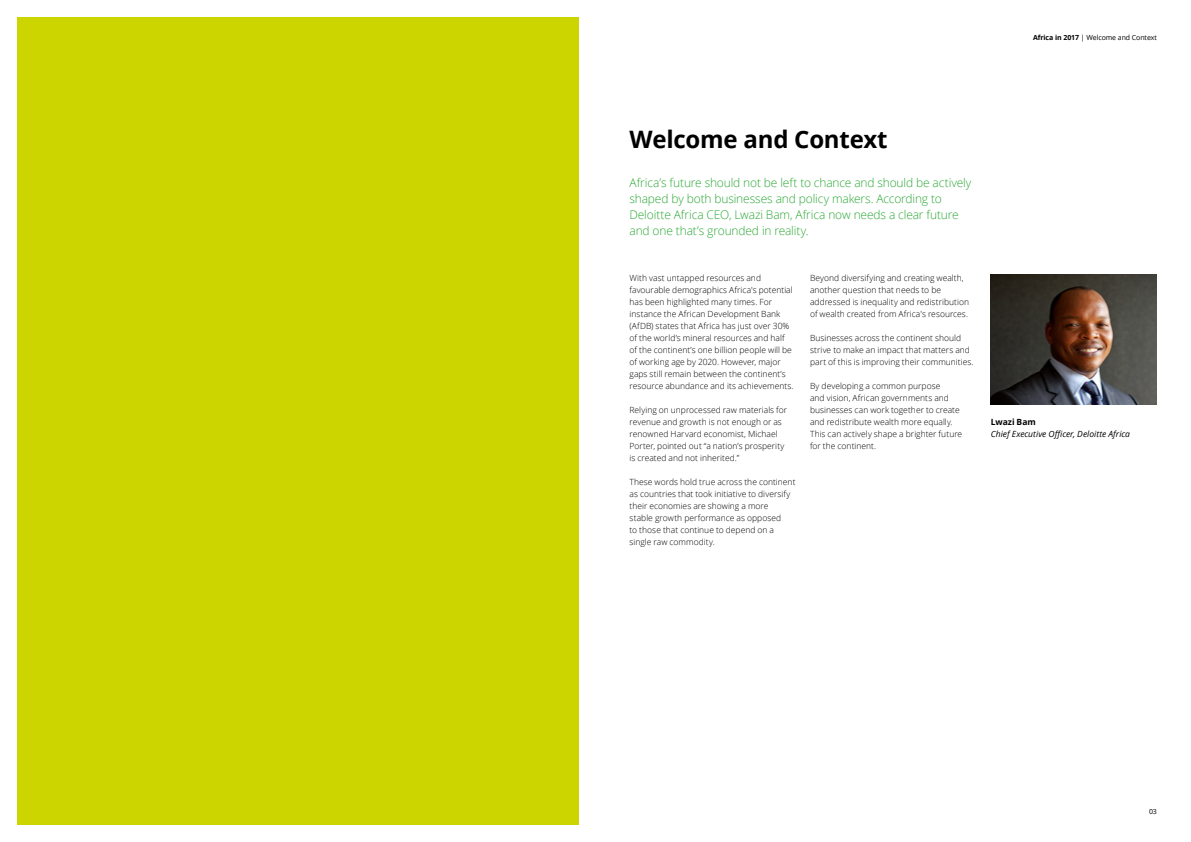
<style>
.page{position:relative;width:1191px;height:842px;background:#fff}
.page>*{position:absolute;margin:0;border:0;box-sizing:border-box;transform-origin:0 0}
.t1{font:700 24px "Open Sans";letter-spacing:-.01em;color:#000}
.t2{font:300 12px/16px "Open Sans";letter-spacing:-.015em;color:#2ba835}
.t3{font:300 8.5px/12px "Open Sans";letter-spacing:.005em;color:#000}
.t4{font:italic 8.5px "Open Sans";color:#000}
.t5{font:700 8.5px "Open Sans";color:#000}
.t6{font:7px "Open Sans";letter-spacing:-.01em;color:#000}
.s1{font-weight:700}
</style>
<div class="page">
<div style="left:17px;top:17px;width:561px;height:808px;background:#ccd500"></div>
<img style="left:990px;top:274px;width:167px;height:130px">
<p class="t6" style="left:1033px;top:32px;width:125px"><span class="s1">Africa in 2017</span> | Welcome and Context</p>
<h1 class="t1" style="left:629px;top:123px;width:260px">Welcome and Context</h1>
<h2 class="t2" style="left:629px;top:175px;width:343px">Africa’s future should not be left to chance and should be actively shaped by both businesses and policy makers. According to Deloitte Africa CEO, Lwazi Bam, Africa now needs a clear future and one that’s grounded in reality.</h2>
<p class="t3" style="left:629px;top:271px;width:166px">With vast untapped resources and favourable demographics Africa's potential has been highlighted many times. For instance the African Development Bank (AfDB) states that Africa has just over 30% of the world’s mineral resources and half of the continent’s one billion people will be of working age by 2020. However, major gaps still remain between the continent’s resource abundance and its achievements.</p>
<p class="t3" style="left:629px;top:403px;width:159px">Relying on unprocessed raw materials for revenue and growth is not enough or as renowned Harvard economist, Michael Porter, pointed out “a nation’s prosperity is created and not inherited.”</p>
<p class="t3" style="left:629px;top:475px;width:167px">These words hold true across the continent as countries that took initiative to diversify their economies are showing a more<br>stable growth performance as opposed<br>to those that continue to depend on a single raw commodity.</p>
<p class="t3" style="left:810px;top:271px;width:161px">Beyond diversifying and creating wealth, another question that needs to be addressed is inequality and redistribution of wealth created from Africa's resources.</p>
<p class="t3" style="left:810px;top:331px;width:165px">Businesses across the continent should strive to make an impact that matters and part of this is improving their communities.</p>
<p class="t3" style="left:810px;top:379px;width:154px">By developing a common purpose<br>and vision, African governments and businesses can work together to create and redistribute wealth more equally.<br>This can actively shape a brighter future for the continent.</p>
<p class="t5" style="left:990px;top:415px;width:47px">Lwazi Bam</p>
<p class="t4" style="left:990px;top:428px;width:141px">Chief Executive Officer, Deloitte Africa</p>
<p class="t6" style="left:1149px;top:807px;width:9px">03</p>
</div>
